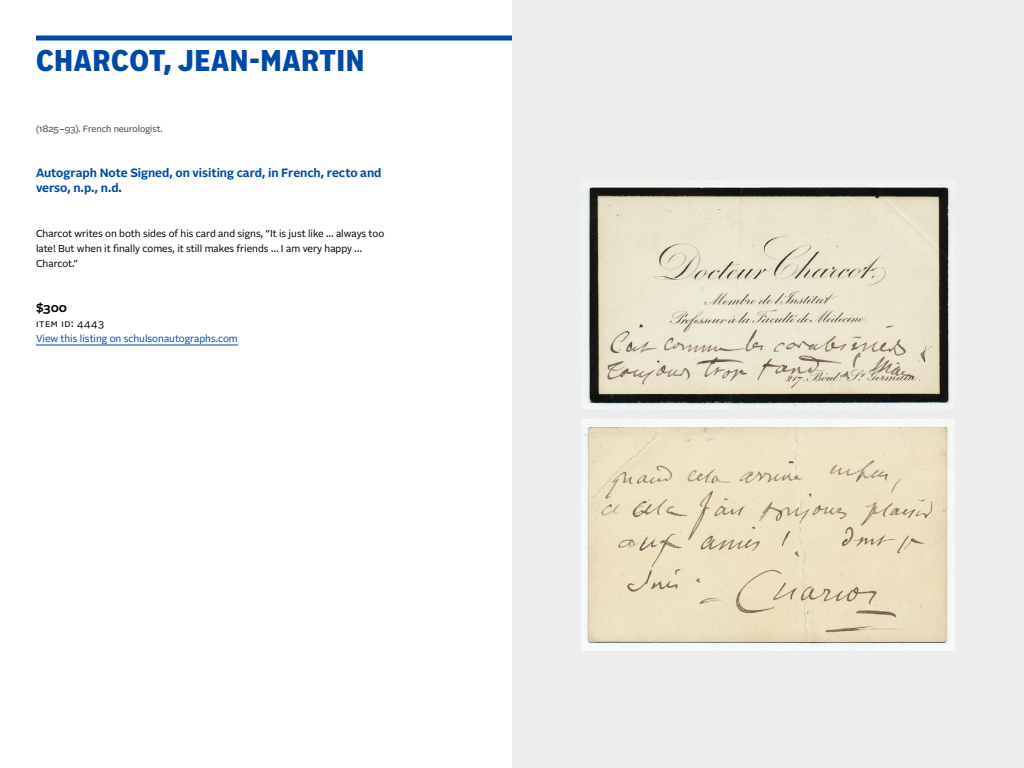
<style>
.page{position:relative;width:1024px;height:768px;background:#fff}
.page>*{position:absolute;margin:0;border:0;box-sizing:border-box;transform-origin:0 0}
.t1{font:900 30px "Alright Narrow Beta";letter-spacing:.02em;color:#0049a9}
.t2{font:700 12px/15px "Alright Normal Beta";letter-spacing:-.005em;color:#0049a9}
.t3{font:700 12px "Alright Normal Beta";color:#000}
.t4{font:10px/15px "Alright Normal Beta";color:#000}
.t5{font:10px "Alright Normal Beta";color:#0049a9}
.t6{font:10px "Alright Normal Beta";letter-spacing:.06em;color:#000}
.t7{font:9px "Alright Normal Beta";color:#404040}
</style>
<div class="page">
<div style="left:512px;top:0;width:512px;height:768px;background:#ededed"></div>
<img style="left:582px;top:180px;width:369px;height:228px">
<img style="left:582px;top:420px;width:372px;height:231px">
<hr style="left:36px;top:345px;width:202px;height:1px;background:#0049a9">
<hr style="left:36px;top:36px;width:476px;height:4px;background:#0049a9">
<h1 class="t1" style="left:36px;top:38px;width:330px">CHARCOT, JEAN-MARTIN</h1>
<p class="t7" style="left:36px;top:123px;width:128px">(1825–93). French neurologist.</p>
<p class="t2" style="left:36px;top:165px;width:347px">Autograph Note Signed, on visiting card, in French, recto and verso, n.p., n.d.</p>
<p class="t4" style="left:36px;top:225px;width:350px">Charcot writes on both sides of his card and signs, “It is just like … always too late! But when it finally comes, it still makes friends … I am very happy …<br>Charcot.”</p>
<p class="t3" style="left:36px;top:299px;width:33px">$300</p>
<p class="t6" style="left:36px;top:316px;width:70px">Item ID: 4443</p>
<p class="t5" style="left:36px;top:331px;width:203px">View this listing on schulsonautographs.com</p>
</div>
